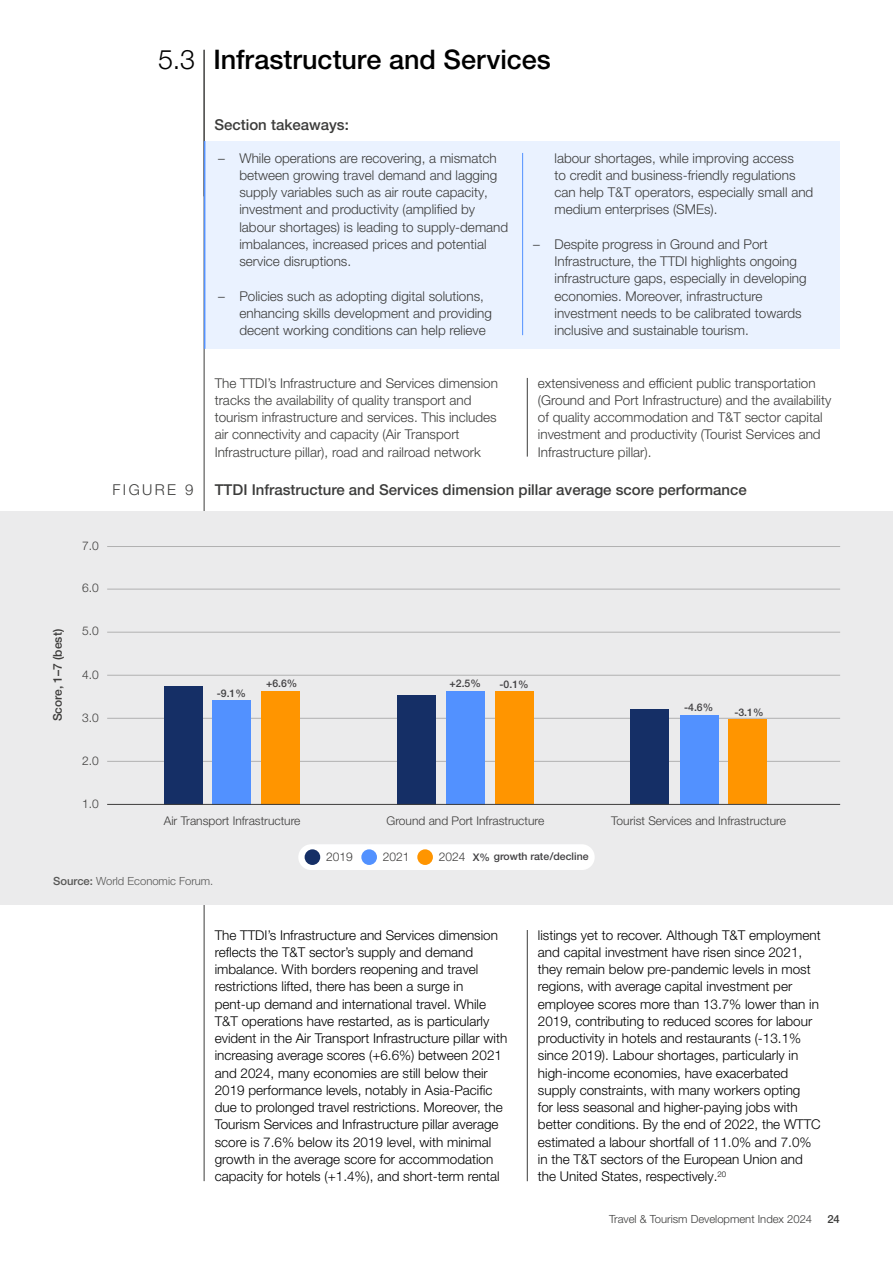
<style>
.page{position:relative;width:893px;height:1263px;background:#fff}
.page>*{position:absolute;margin:0;border:0;box-sizing:border-box;transform-origin:0 0}
.t1{font:500 27px "Helvetica Neue LT Pro";color:#000}
.t2{font:500 15px "Helvetica Neue LT Pro";color:#3c3c3b}
.t3{font:300 15px "Helvetica Neue LT Pro";letter-spacing:.16em;color:#3c3c3b}
.t4{font:300 13.5px/17.2px "Helvetica Neue LT Pro";color:#000}
.t5{font:300 13.5px/17.2px "Helvetica Neue LT Pro";color:#3c3c3b}
.t6{font:300 12px "Helvetica Neue LT Pro";color:#3d3c3b}
.t7{font:500 12px "Helvetica Neue LT Pro";color:#3d3c3b}
.t8{font:300 11.25px "Helvetica Neue LT Pro";color:#3c3c3b}
.t9{font:300 11.25px "Helvetica Neue LT Pro";color:#575756}
.t10{font:500 11.25px "Helvetica Neue LT Pro";color:#3c3c3b}
.t11{font:500 10.5px "Helvetica Neue LT Pro";color:#414042}
.s1{font-weight:300}
.s2{font-weight:300;font-size:12px;color:#3d3c3b}
.s3{font-weight:500}
</style>
<div class="page">
<hr style="left:204px;top:50px;width:1px;height:1131px;background:#3c3c3b">
<div style="left:205px;top:141px;width:635px;height:208px;background:#eaf2ff"></div>
<hr style="left:522px;top:153px;width:1px;height:182px;background:#5291ff">
<hr style="left:204px;top:141px;width:1px;height:208px;background:#5291ff">
<hr style="left:527px;top:378px;width:1px;height:79px;background:#3c3c3b">
<div style="left:0;top:512px;width:893px;height:393px;background:#ebebec"></div>
<hr style="left:107px;top:589px;width:733px;height:1px;background:#b1b1b1">
<hr style="left:107px;top:632px;width:733px;height:1px;background:#b1b1b1">
<hr style="left:107px;top:546px;width:733px;height:1px;background:#b1b1b1">
<hr style="left:107px;top:675px;width:733px;height:1px;background:#b1b1b1">
<hr style="left:107px;top:718px;width:733px;height:1px;background:#b1b1b1">
<hr style="left:107px;top:761px;width:733px;height:1px;background:#b1b1b1">
<div style="left:164px;top:686px;width:39px;height:118px;background:#152f66"></div>
<div style="left:213px;top:700px;width:38px;height:104px;background:#5291ff"></div>
<div style="left:262px;top:691px;width:38px;height:113px;background:#ff9500"></div>
<div style="left:397px;top:695px;width:39px;height:109px;background:#152f66"></div>
<div style="left:446px;top:691px;width:39px;height:113px;background:#5291ff"></div>
<div style="left:495px;top:691px;width:38px;height:113px;background:#ff9500"></div>
<div style="left:631px;top:709px;width:38px;height:95px;background:#152f66"></div>
<div style="left:680px;top:715px;width:38px;height:89px;background:#5291ff"></div>
<div style="left:728px;top:719px;width:39px;height:85px;background:#ff9500"></div>
<hr style="left:107px;top:804px;width:733px;height:1px;background:#3d3c3b">
<div style="left:298px;top:844px;width:297px;height:26px;background:#fff;border-radius:13px"></div>
<div style="left:305px;top:849px;width:15px;height:16px;background:#152f66;border-radius:50%"></div>
<div style="left:361px;top:849px;width:16px;height:16px;background:#5291ff;border-radius:50%"></div>
<div style="left:417px;top:849px;width:16px;height:16px;background:#ff9500;border-radius:50%"></div>
<hr style="left:527px;top:930px;width:1px;height:251px;background:#3c3c3b">
<h1 class="t1" style="left:158px;top:43px;width:394px"><span class="s1">5.3</span> Infrastructure and Services</h1>
<p class="t2" style="left:214px;top:116px;width:136px">Section takeaways:</p>
<p class="t5" style="left:239px;top:149px;width:270px;text-indent:-21px">– While operations are recovering, a mismatch between growing travel demand and lagging supply variables such as air route capacity, investment and productivity (amplified by labour shortages) is leading to supply-demand imbalances, increased prices and potential service disruptions.</p>
<p class="t5" style="left:239px;top:287px;width:254px;text-indent:-21px">– Policies such as adopting digital solutions, enhancing skills development and providing decent working conditions can help relieve</p>
<p class="t5" style="left:554px;top:149px;width:260px">labour shortages, while improving access<br>to credit and business-friendly regulations can help T&amp;T operators, especially small and medium enterprises (SMEs).</p>
<p class="t5" style="left:554px;top:235px;width:254px;text-indent:-21px">– Despite progress in Ground and Port Infrastructure, the TTDI highlights ongoing infrastructure gaps, especially in developing economies. Moreover, infrastructure investment needs to be calibrated towards inclusive and sustainable tourism.</p>
<p class="t5" style="left:215px;top:374px;width:285px">The TTDI’s Infrastructure and Services dimension tracks the availability of quality transport and tourism infrastructure and services. This includes air connectivity and capacity (Air Transport Infrastructure pillar), road and railroad network</p>
<p class="t5" style="left:538px;top:374px;width:295px">extensiveness and efficient public transportation (Ground and Port Infrastructure) and the availability of quality accommodation and T&amp;T sector capital investment and productivity (Tourist Services and Infrastructure pillar).</p>
<p class="t7" style="left:50px;top:721px;width:94px;rotate:-90deg">Score, 1–7 (best)</p>
<p class="t3" style="left:112px;top:480px;width:82px">FIGURE 9</p>
<p class="t2" style="left:215px;top:480px;width:533px">TTDI Infrastructure and Services dimension pillar average score performance</p>
<p class="t6" style="left:82px;top:539px;width:18px">7.0</p>
<p class="t6" style="left:82px;top:581px;width:18px">6.0</p>
<p class="t6" style="left:82px;top:624px;width:18px">5.0</p>
<p class="t6" style="left:82px;top:667px;width:18px">4.0</p>
<p class="t6" style="left:82px;top:710px;width:18px">3.0</p>
<p class="t6" style="left:82px;top:753px;width:18px">2.0</p>
<p class="t6" style="left:82px;top:796px;width:18px">1.0</p>
<p class="t11" style="left:217px;top:687px;width:31px">-9.1%</p>
<p class="t11" style="left:266px;top:677px;width:33px">+6.6%</p>
<p class="t11" style="left:450px;top:677px;width:33px">+2.5%</p>
<p class="t11" style="left:500px;top:678px;width:31px">-0.1%</p>
<p class="t11" style="left:684px;top:701px;width:31px">-4.6%</p>
<p class="t11" style="left:734px;top:706px;width:31px">-3.1%</p>
<p class="t6" style="left:164px;top:814px;width:138px">Air Transport Infrastructure</p>
<p class="t6" style="left:386px;top:814px;width:159px">Ground and Port Infrastructure</p>
<p class="t6" style="left:611px;top:814px;width:176px">Tourist Services and Infrastructure</p>
<p class="t6" style="left:326px;top:849px;width:28px">2019</p>
<p class="t6" style="left:383px;top:849px;width:28px">2021</p>
<p class="t11" style="left:439px;top:850px;width:151px"><span class="s2">2024</span> X% growth rate/decline</p>
<p class="t9" style="left:53px;top:874px;width:162px"><span class="s3">Source:</span> World Economic Forum.</p>
<p class="t4" style="left:215px;top:926px;width:294px">The TTDI’s Infrastructure and Services dimension reflects the T&amp;T sector’s supply and demand imbalance. With borders reopening and travel restrictions lifted, there has been a surge in pent-up demand and international travel. While T&amp;T operations have restarted, as is particularly evident in the Air Transport Infrastructure pillar with increasing average scores (+6.6%) between 2021 and 2024, many economies are still below their 2019 performance levels, notably in Asia-Pacific due to prolonged travel restrictions. Moreover, the Tourism Services and Infrastructure pillar average score is 7.6% below its 2019 level, with minimal growth in the average score for accommodation capacity for hotels (+1.4%), and short-term rental</p>
<p class="t4" style="left:538px;top:926px;width:284px">listings yet to recover. Although T&amp;T employment and capital investment have risen since 2021, they remain below pre-pandemic levels in most regions, with average capital investment per employee scores more than 13.7% lower than in 2019, contributing to reduced scores for labour productivity in hotels and restaurants (-13.1% since 2019). Labour shortages, particularly in high-income economies, have exacerbated supply constraints, with many workers opting<br>for less seasonal and higher-paying jobs with better conditions. By the end of 2022, the WTTC estimated a labour shortfall of 11.0% and 7.0% in the T&amp;T sectors of the European Union and the United States, respectively.<sup>20</sup></p>
<p class="t8" style="left:609px;top:1212px;width:205px">Travel &amp; Tourism Development Index 2024</p>
<p class="t10" style="left:827px;top:1212px;width:14px">24</p>
</div>
